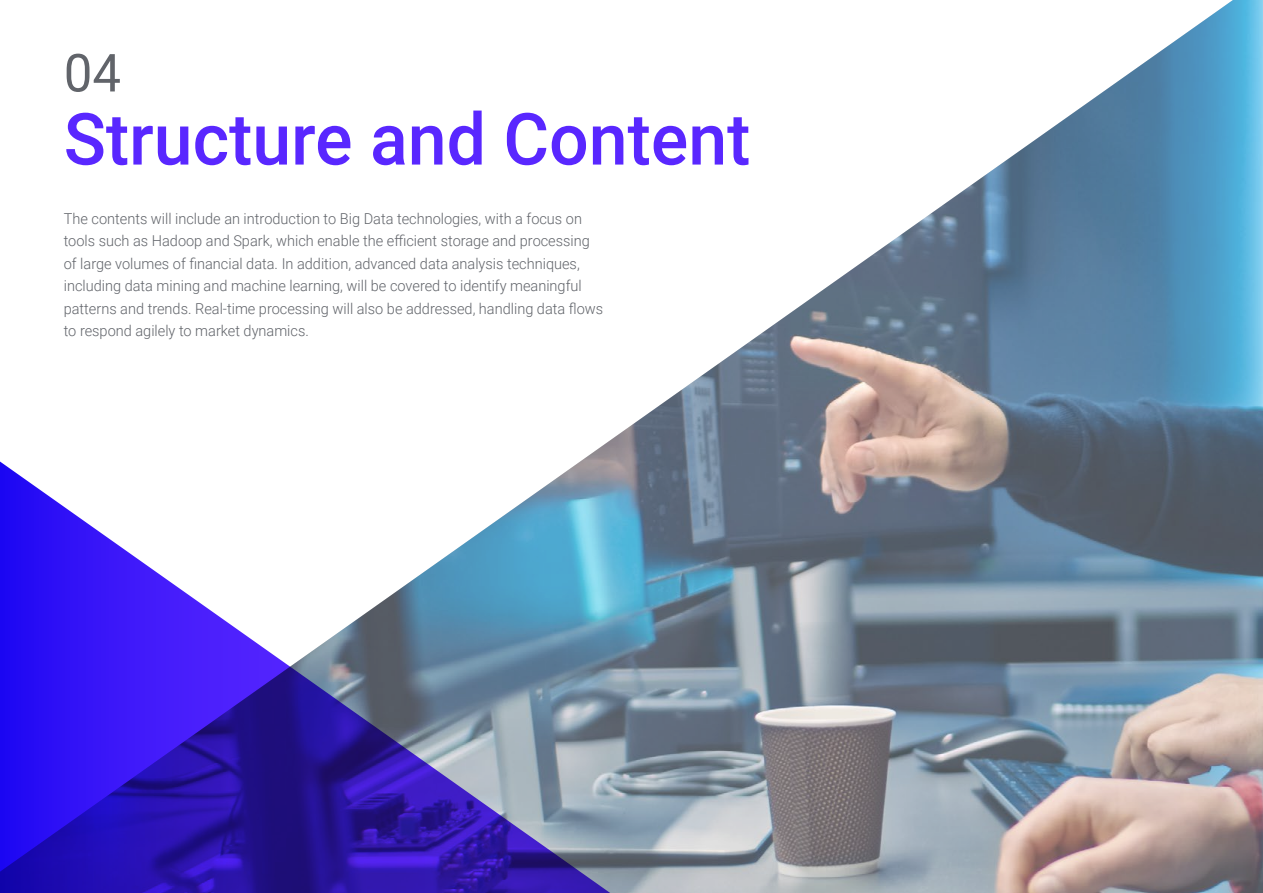
<style>
.page{position:relative;width:1263px;height:893px;background:#fff}
.page>*{position:absolute;margin:0;border:0;box-sizing:border-box;transform-origin:0 0}
.t1{font:500 72px "Roboto";color:#5927ff}
.t2{font:52.5px "Roboto";color:#61646a}
.t3{font:300 15px/22.5px "Roboto";color:#61646a}
</style>
<div class="page">
<img style="left:602px;top:0;width:661px;height:893px">
<svg style="left:0;top:446px;width:640px;height:447px"></svg>
<h2 class="t2" style="left:64px;top:36px;width:59px">04</h2>
<h1 class="t1" style="left:64px;top:89px;width:688px">Structure and Content</h1>
<p class="t3" style="left:64px;top:207px;width:541px">The contents will include an introduction to Big Data technologies, with a focus on tools such as Hadoop and Spark, which enable the efficient storage and processing of large volumes of financial data. In addition, advanced data analysis techniques, including data mining and machine learning, will be covered to identify meaningful patterns and trends. Real-time processing will also be addressed, handling data flows to respond agilely to market dynamics.</p>
</div>
